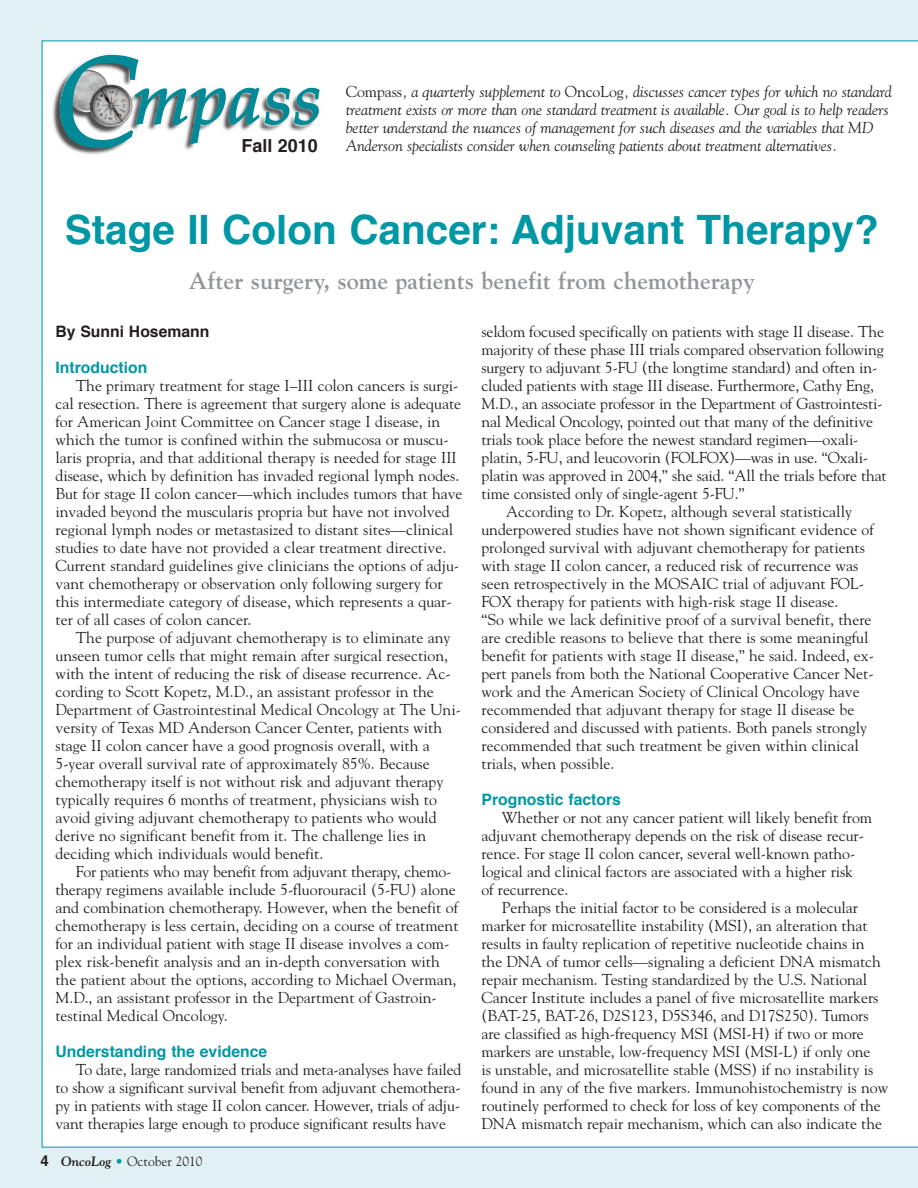
<style>
.page{position:relative;width:918px;height:1188px;background:#e1f0f3}
.page>*{position:absolute;margin:0;border:0;box-sizing:border-box;transform-origin:0 0}
.t1{font:700 40.5px "Helvetica";color:#0097a4}
.t2{font:700 24px "Goudy";color:#939598}
.t3{font:700 18px "Helvetica";color:#231f20}
.t4{font:15.75px/18px "Goudy";color:#231f20}
.t5{font:italic 15.75px/18px "Goudy";letter-spacing:-.005em;color:#231f20}
.t6{font:700 15.75px "Helvetica";color:#0097a4}
.t7{font:700 15.75px "Helvetica";color:#231f20}
.t8{font:13.5px "Goudy";color:#231f20}
.s1{font-style:normal}
.s2{font-family:"Helvetica";font-weight:700;font-size:15px}
.s3{font-weight:700;font-style:italic}
.s4{color:#0097a4}
</style>
<div class="page">
<div style="left:42px;top:41px;width:876px;height:1107px;background:#fff"></div>
<div style="left:46px;top:46px;width:286px;height:118px;background:#fff"></div>
<svg style="left:59px;top:54px;width:262px;height:95px;background:#b4cfd2"></svg>
<p class="t3" style="left:241px;top:138px;width:78px">fall 2010</p>
<p class="t5" style="left:346px;top:83px;width:548px"><span class="s1">Compass</span>, a quarterly supplement to <span class="s1">OncoLog</span>, discusses cancer types for which no standard treatment exists or more than one standard treatment is available. Our goal is to help readers better understand the nuances of management for such diseases and the variables that MD Anderson specialists consider when counseling patients about treatment alternatives.</p>
<h1 class="t1" style="left:65px;top:212px;width:816px">Stage ii Colon Cancer: adjuvant therapy?</h1>
<h2 class="t2" style="left:189px;top:266px;width:568px">After surgery, some patients benefit from chemotherapy</h2>
<p class="t7" style="left:56px;top:325px;width:155px">By Sunni hosemann</p>
<p class="t6" style="left:56px;top:361px;width:93px">introduction</p>
<p class="t4" style="left:55px;top:377px;width:409px;text-indent:20px">The primary treatment for stage I–III colon cancers is surgi&shy;cal resection. There is agreement that surgery alone is adequate for American Joint Committee on Cancer stage I disease, in which the tumor is confined within the submucosa or muscu&shy;laris propria, and that additional therapy is needed for stage III disease, which by definition has invaded regional lymph nodes.<br>But for stage II colon cancer—which includes tumors that have invaded beyond the muscularis propria but have not involved regional lymph nodes or metastasized to distant sites—clinical studies to date have not provided a clear treatment directive.<br>Current standard guidelines give clinicians the options of adju&shy;vant chemotherapy or observation only following surgery for this intermediate category of disease, which represents a quar&shy;ter of all cases of colon cancer.</p>
<p class="t4" style="left:55px;top:629px;width:407px;text-indent:20px">The purpose of adjuvant chemotherapy is to eliminate any unseen tumor cells that might remain after surgical resection, with the intent of reducing the risk of disease recurrence. Ac&shy;cording to Scott Kopetz, M.D., an assistant professor in the Department of Gastrointestinal Medical Oncology at The Uni&shy;versity of Texas MD Anderson Cancer Center, patients with stage II colon cancer have a good prognosis overall, with a 5-year overall survival rate of approximately 85%. Because chemotherapy itself is not without risk and adjuvant therapy typically requires 6 months of treatment, physicians wish to avoid giving adjuvant chemotherapy to patients who would derive no significant benefit from it. The challenge lies in deciding which individuals would benefit.</p>
<p class="t4" style="left:55px;top:863px;width:405px;text-indent:20px">For patients who may benefit from adjuvant therapy, chemo&shy;therapy regimens available include 5-fluorouracil (5-FU) alone and combination chemotherapy. However, when the benefit of chemotherapy is less certain, deciding on a course of treatment for an individual patient with stage II disease involves a com&shy;plex risk-benefit analysis and an in-depth conversation with the patient about the options, according to Michael Overman, M.D., an assistant professor in the Department of Gastroin&shy;testinal Medical Oncology.</p>
<p class="t6" style="left:56px;top:1045px;width:213px">understanding the evidence</p>
<p class="t4" style="left:55px;top:1061px;width:408px;text-align:justify;text-indent:20px">To date, large randomized trials and meta-analyses have failed to show a significant survival benefit from adjuvant chemothera&shy;py in patients with stage II colon cancer. However, trials of adju&shy;vant therapies large enough to produce significant results have</p>
<p class="t8" style="left:40px;top:1154px;width:164px"><span class="s2">4</span> <span class="s3">OncoLog</span> <span class="s4">•</span> October 2010</p>
<p class="t4" style="left:481px;top:323px;width:404px">seldom focused specifically on patients with stage II disease. The</p>
<p class="t4" style="left:481px;top:341px;width:404px">majority of these phase III trials compared observation following</p>
<p class="t4" style="left:481px;top:359px;width:397px">surgery to adjuvant 5-FU (the longtime standard) and often in-</p>
<p class="t4" style="left:481px;top:377px;width:394px">cluded patients with stage III disease. Furthermore, Cathy Eng,</p>
<p class="t4" style="left:481px;top:395px;width:403px">M.D., an associate professor in the Department of Gastrointesti-</p>
<p class="t4" style="left:481px;top:413px;width:393px">nal Medical Oncology, pointed out that many of the definitive</p>
<p class="t4" style="left:481px;top:431px;width:379px">trials took place before the newest standard regimen—oxali-</p>
<p class="t4" style="left:481px;top:449px;width:388px">platin, 5-FU, and leucovorin (FOLFOX)—was in use. “Oxali-</p>
<p class="t4" style="left:481px;top:467px;width:407px">platin was approved in 2004,” she said. “All the trials before that</p>
<p class="t4" style="left:481px;top:485px;width:265px">time consisted only of single-agent 5-FU.”</p>
<p class="t4" style="left:506px;top:503px;width:348px">According to Dr. Kopetz, although several statistically</p>
<p class="t4" style="left:481px;top:521px;width:394px">underpowered studies have not shown significant evidence of</p>
<p class="t4" style="left:481px;top:539px;width:385px">prolonged survival with adjuvant chemotherapy for patients</p>
<p class="t4" style="left:481px;top:557px;width:378px">with stage II colon cancer, a reduced risk of recurrence was</p>
<p class="t4" style="left:481px;top:575px;width:384px">seen retrospectively in the MOSAIC trial of adjuvant FOL-</p>
<p class="t4" style="left:481px;top:593px;width:358px">FOX therapy for patients with high-risk stage II disease.</p>
<p class="t4" style="left:481px;top:611px;width:392px">“So while we lack definitive proof of a survival benefit, there</p>
<p class="t4" style="left:481px;top:629px;width:389px">are credible reasons to believe that there is some meaningful</p>
<p class="t4" style="left:481px;top:647px;width:394px">benefit for patients with stage II disease,” he said. Indeed, ex-</p>
<p class="t4" style="left:481px;top:665px;width:394px">pert panels from both the National Cooperative Cancer Net-</p>
<p class="t4" style="left:481px;top:683px;width:380px">work and the American Society of Clinical Oncology have</p>
<p class="t4" style="left:481px;top:701px;width:375px">recommended that adjuvant therapy for stage II disease be</p>
<p class="t4" style="left:481px;top:719px;width:387px">considered and discussed with patients. Both panels strongly</p>
<p class="t4" style="left:481px;top:737px;width:379px">recommended that such treatment be given within clinical</p>
<p class="t4" style="left:481px;top:755px;width:134px">trials, when possible.</p>
<p class="t6" style="left:481px;top:793px;width:141px">Prognostic factors</p>
<p class="t4" style="left:481px;top:809px;width:392px;text-indent:20px">Whether or not any cancer patient will likely benefit from adjuvant chemotherapy depends on the risk of disease recur&shy;rence. For stage II colon cancer, several well-known patho&shy;logical and clinical factors are associated with a higher risk<br>of recurrence.</p>
<p class="t4" style="left:481px;top:899px;width:408px;text-indent:20px">Perhaps the initial factor to be considered is a molecular marker for microsatellite instability (MSI), an alteration that results in faulty replication of repetitive nucleotide chains in the DNA of tumor cells—signaling a deficient DNA mismatch repair mechanism. Testing standardized by the U.S. National Cancer Institute includes a panel of five microsatellite markers (BAT-25, BAT-26, D2S123, D5S346, and D17S250). Tumors are classified as high-frequency MSI (MSI-H) if two or more markers are unstable, low-frequency MSI (MSI-L) if only one<br>is unstable, and microsatellite stable (MSS) if no instability is found in any of the five markers. Immunohistochemistry is now routinely performed to check for loss of key components of the DNA mismatch repair mechanism, which can also indicate the</p>
</div>
